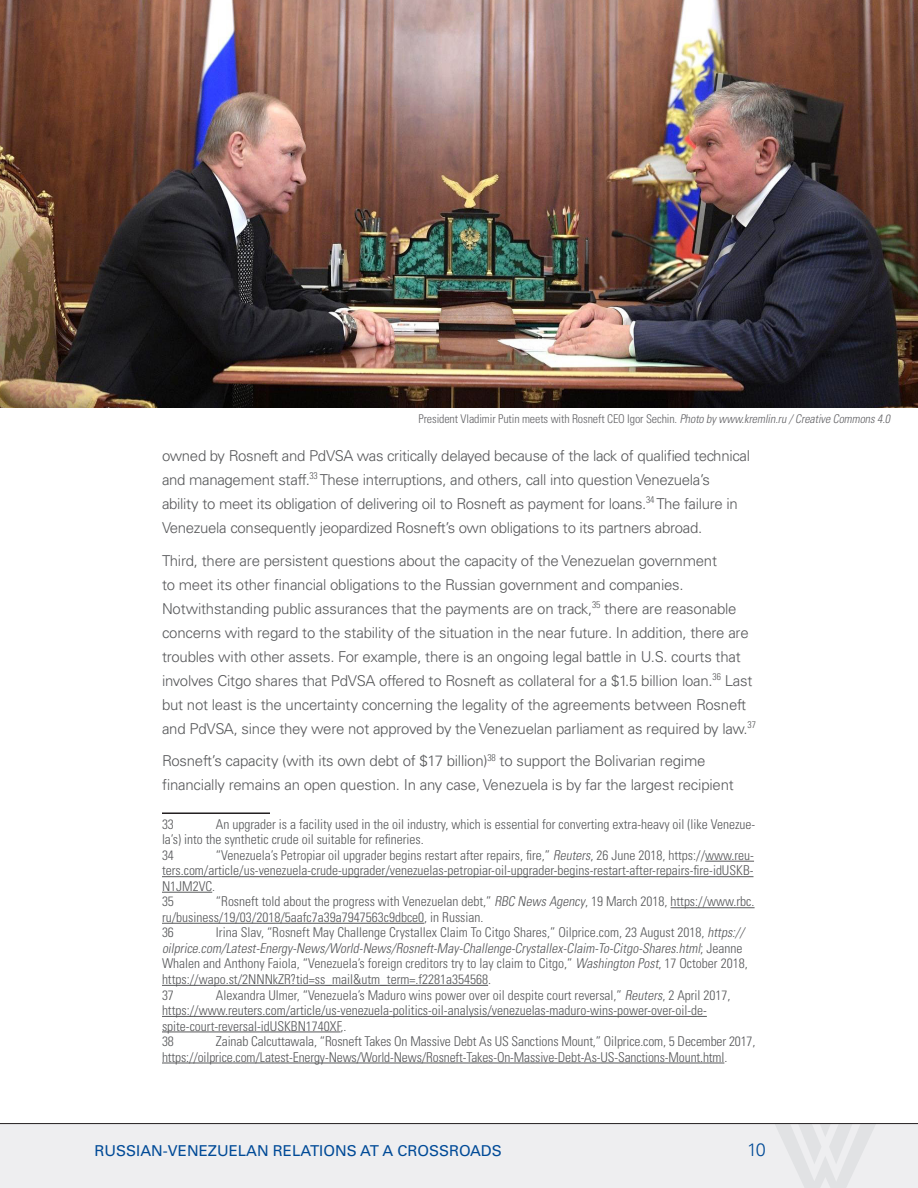
<style>
.page{position:relative;width:918px;height:1188px;background:#fff}
.page>*{position:absolute;margin:0;border:0;box-sizing:border-box;transform-origin:0 0}
.t1{font:300 18px "Univers LT Std";color:#004a97}
.body{font:300 15px/24px "Univers LT Std";letter-spacing:-.015em;color:#57585a}
.t2{font:15px "Univers LT Std";color:#004a97}
.Endnote_text{font:300 condensed 13.5px/15.5px "Univers LT Std";color:#57585a}
.source{font:300 condensed 12px "Univers LT Std";letter-spacing:-.01em;color:#636366}
.s1{font-style:italic}
</style>
<div class="page">
<div style="left:0;top:1124px;width:918px;height:64px;background:#eeeef0"></div>
<svg style="left:774px;top:1124px;width:102px;height:64px"></svg>
<hr style="left:0;top:1123px;width:918px;height:1px;background:#231f20">
<hr style="left:162px;top:812px;width:108px;height:2px;background:#231f20">
<hr style="left:705px;top:861px;width:49px;height:1px;background:#57585a">
<hr style="left:162px;top:876px;width:592px;height:1px;background:#57585a">
<hr style="left:162px;top:892px;width:50px;height:1px;background:#57585a">
<hr style="left:671px;top:907px;width:84px;height:1px;background:#57585a">
<hr style="left:162px;top:923px;width:262px;height:1px;background:#57585a">
<hr style="left:162px;top:985px;width:326px;height:1px;background:#57585a">
<hr style="left:162px;top:1016px;width:545px;height:1px;background:#57585a">
<hr style="left:162px;top:1032px;width:179px;height:1px;background:#57585a">
<hr style="left:162px;top:1063px;width:562px;height:1px;background:#57585a">
<img style="left:0;top:0;width:918px;height:408px">
<p class="source" style="left:418px;top:411px;width:476px">President Vladimir Putin meets with Rosneft CEO Igor Sechin. <span class="s1">Photo bywww.kremlin.ru /Creative Commons4.0</span></p>
<p class="body" style="left:162px;top:444px;width:590px">owned by Rosneft and PdVSA was critically delayed because of the lack of qualified technical and management staff.<sup>33</sup> These interruptions, and others, call into question Venezuela’s ability to meet its obligation of delivering oil to Rosneft as payment for loans.<sup>34</sup> The failure in Venezuela consequently jeopardized Rosneft’s own obligations to its partners abroad.</p>
<p class="body" style="left:162px;top:548px;width:596px">Third, there are persistent questions about the capacity of the Venezuelan government<br>to meet its other financial obligations to the Russian government and companies.<br>Notwithstanding public assurances that the payments are on track,<sup>35</sup> there are reasonable concerns with regard to the stability of the situation in the near future. In addition, there are troubles with other assets. For example, there is an ongoing legal battle in U.S. courts that involves Citgo shares that PdVSA offered to Rosneft as collateral for a $1.5 billion loan.<sup>36</sup> Last but not least is the uncertainty concerning the legality of the agreements between Rosneft and PdVSA, since they were not approved by the Venezuelan parliament as required by law.<sup>37</sup></p>
<p class="body" style="left:162px;top:749px;width:573px">Rosneft’s capacity (with its own debt of $17 billion)<sup>38</sup> to support the Bolivarian regime financially remains an open question. In any case, Venezuela is by far the largest recipient</p>
<p class="Endnote_text" style="left:162px;top:816px;width:13px">33</p>
<p class="Endnote_text" style="left:162px;top:816px;width:595px;text-indent:54px">An upgrader is a facility used in the oil industry, which is essential for converting extra-heavy oil (like Venezue&shy;la’s) into the synthetic crude oil suitable for refineries.</p>
<p class="Endnote_text" style="left:162px;top:847px;width:13px">34</p>
<p class="Endnote_text" style="left:162px;top:847px;width:594px;text-align:justify;text-indent:54px">“Venezuela’s Petropiar oil upgrader begins restart after repairs, fire,” <span class="s1">Reuters</span>, 26 June 2018, https://www.reu&shy;ters.com/article/us-venezuela-crude-upgrader/venezuelas-petropiar-oil-upgrader-begins-restart-after-repairs-fire-idUSKB-N1JM2VC.</p>
<p class="Endnote_text" style="left:162px;top:894px;width:13px">35</p>
<p class="Endnote_text" style="left:162px;top:894px;width:594px;text-indent:54px">“Rosneft told about the progress with Venezuelan debt,” <span class="s1">RBC NewsAgency</span>, 19 March 2018, https://www.rbc. ru/business/19/03/2018/5aafc7a39a7947563c9dbce0, in Russian.</p>
<p class="Endnote_text" style="left:162px;top:925px;width:13px">36</p>
<p class="Endnote_text" style="left:162px;top:925px;width:587px;text-indent:54px">Irina Slav, “Rosneft May Challenge Crystallex Claim To Citgo Shares,” Oilprice.com, 23 August 2018, <span class="s1">https:// oilprice.com/Latest-Energy-News/World-News/Rosneft-May-Challenge-Crystallex-Claim-To-Citgo-Shares.html</span>; J e a n n e Whalen and Anthony Faiola, “Venezuela’s foreign creditors try to lay claim to Citgo,” <span class="s1">Washington Post</span>, 17 October 2018, https://wapo.st/2NNNkZR?tid=ss_mail&amp;utm_term=.f2281a354568.</p>
<p class="Endnote_text" style="left:162px;top:987px;width:13px">37</p>
<p class="Endnote_text" style="left:162px;top:987px;width:570px;text-indent:54px">Alexandra Ulmer, “Venezuela’s Maduro wins power over oil despite court reversal,” <span class="s1">Reuters</span>, 2 April 2017, https://www.reuters.com/article/us-venezuela-politics-oil-analysis/venezuelas-maduro-wins-power-over-oil-de&shy;spite-court-reversal-idUSKBN1740XF,.</p>
<p class="Endnote_text" style="left:162px;top:1034px;width:13px">38</p>
<p class="Endnote_text" style="left:162px;top:1034px;width:595px;text-indent:54px">Zainab Calcuttawala, “Rosneft Takes On Massive Debt As US Sanctions Mount,” Oilprice.com, 5 December 2017, https://oilprice.com/Latest-Energy-News/World-News/Rosneft-Takes-On-Massive-Debt-As-US-Sanctions-Mount.html.</p>
<p class="t2" style="left:94px;top:1141px;width:409px">RUSSIAN-VENEZUELAN RELATIONS AT A CROSSROADS</p>
<h1 class="t1" style="left:747px;top:1139px;width:20px">10</h1>
</div>
